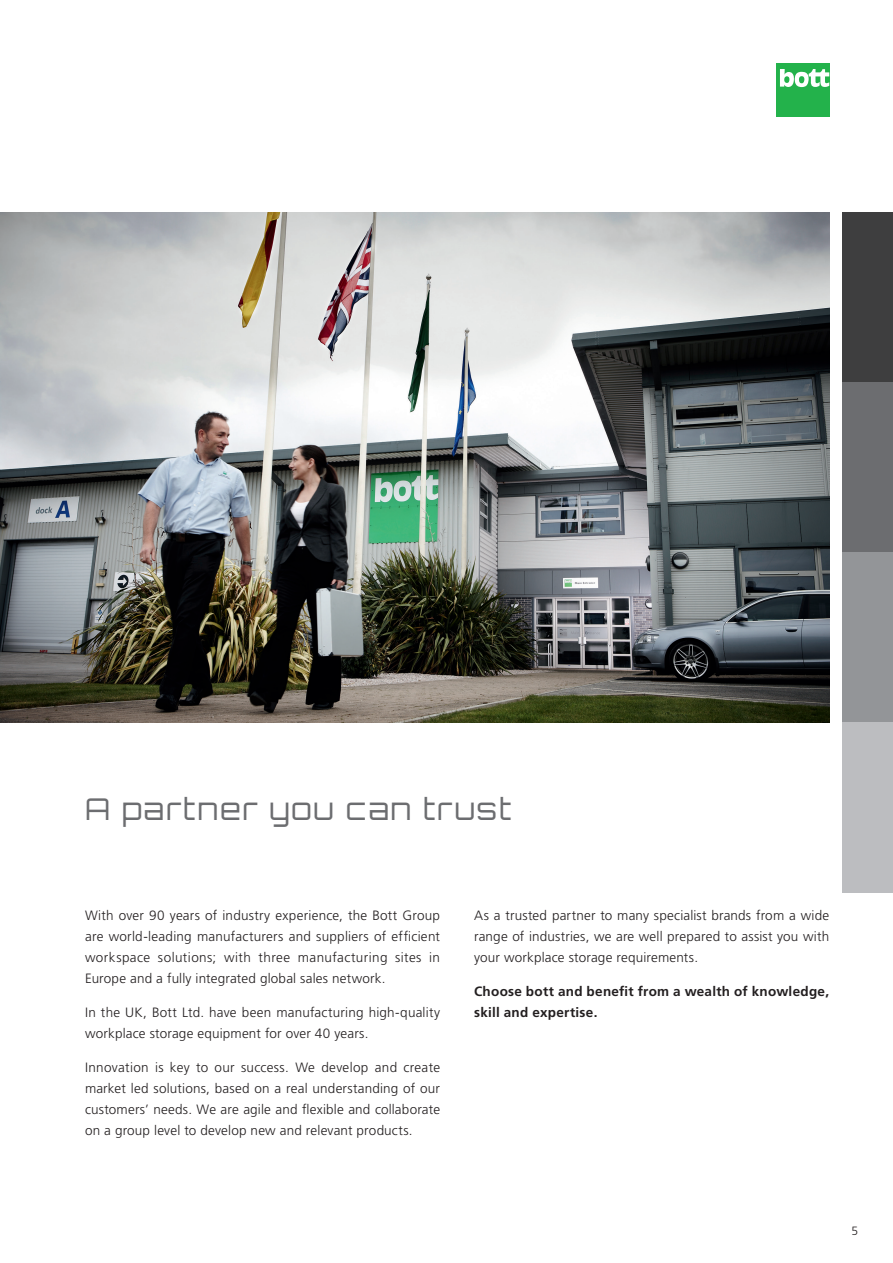
<style>
.page{position:relative;width:893px;height:1263px;background:#fff}
.page>*{position:absolute;margin:0;border:0;box-sizing:border-box;transform-origin:0 0}
.t1{font:300 30px "Orbitron CE";letter-spacing:.06em;color:#6c6d70}
.t2{font:300 13.5px/21px "Frutiger LT Pro";letter-spacing:.015em;color:#231f20;text-align:justify}
.t3{font:700 13.5px/21px "Frutiger LT Pro";letter-spacing:.02em;color:#231f20}
.t4{font:300 12px "Frutiger LT Pro";color:#231f20}
</style>
<div class="page">
<div style="left:842px;top:213px;width:51px;height:170px;background:#3e3e3f"></div>
<div style="left:842px;top:383px;width:51px;height:170px;background:#6c6d70"></div>
<div style="left:842px;top:553px;width:51px;height:170px;background:#939598"></div>
<div style="left:842px;top:723px;width:51px;height:170px;background:#bcbdc0"></div>
<div style="left:776px;top:64px;width:53px;height:53px;background:#23b24b"></div>
<svg style="left:780px;top:69px;width:49px;height:18px"></svg>
<img style="left:0;top:213px;width:829px;height:510px">
<h1 class="t1" style="left:85px;top:791px;width:428px">A partner you can trust</h1>
<p class="t2" style="left:85px;top:905px;width:357px">With over 90 years of industry experience, the Bott Group are world-leading manufacturers and suppliers of efficient workspace solutions; with three manufacturing sites in Europe and a fully integrated global sales network.</p>
<p class="t2" style="left:85px;top:1002px;width:357px">In the UK, Bott Ltd. have been manufacturing high-quality workplace storage equipment for over 40 years.</p>
<p class="t2" style="left:85px;top:1057px;width:357px">Innovation is key to our success. We develop and create market led solutions, based on a real understanding of our customers’ needs. We are agile and flexible and collaborate on a group level to develop new and relevant products.</p>
<p class="t2" style="left:474px;top:905px;width:357px">As a trusted partner to many specialist brands from a wide range of industries, we are well prepared to assist you with your workplace storage requirements.</p>
<p class="t3" style="left:474px;top:981px;width:357px">Choose bott and benefit from a wealth of knowledge, skill and expertise.</p>
<p class="t4" style="left:851px;top:1224px;width:8px">5</p>
</div>
